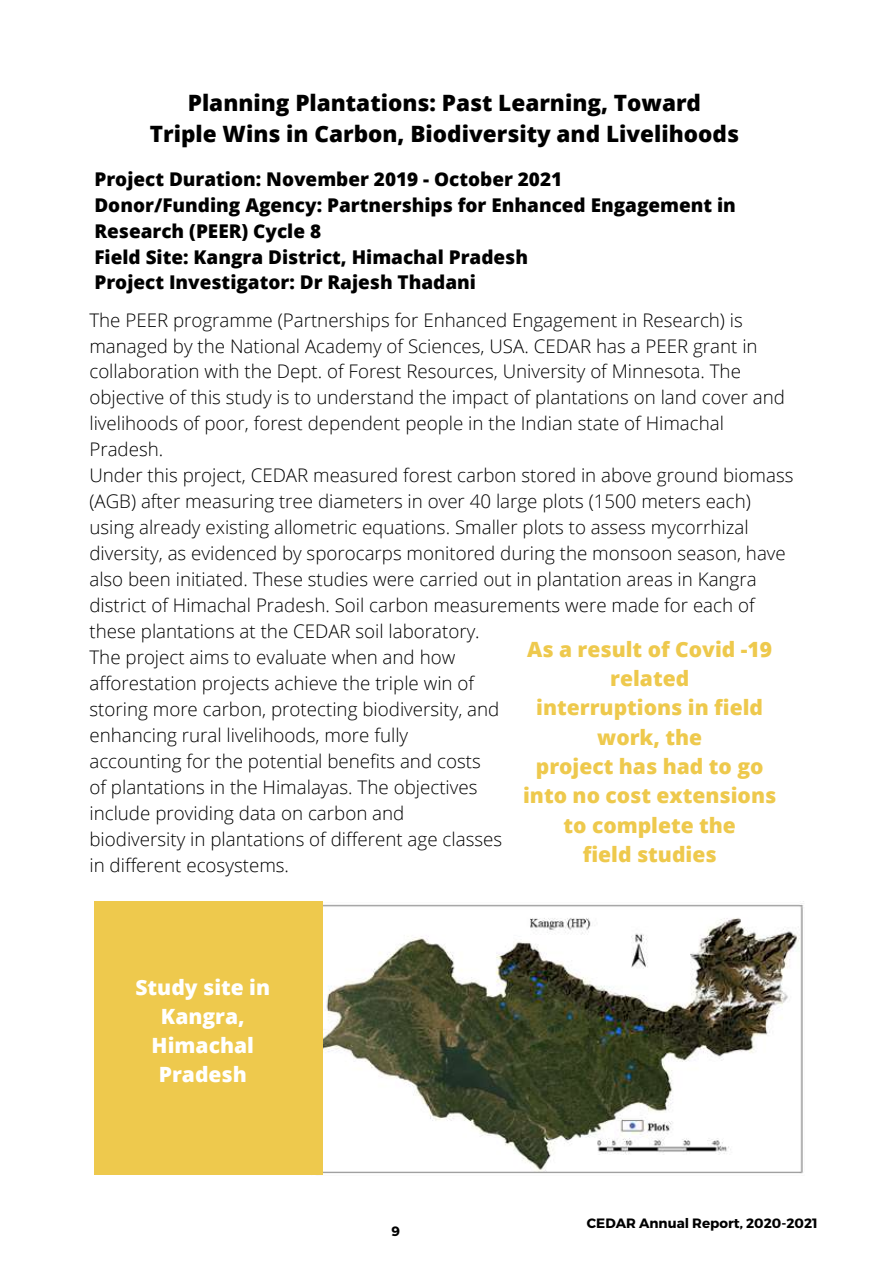
<style>
.page{position:relative;width:894px;height:1264px;background:#fff}
.page>*{position:absolute;margin:0;border:0;box-sizing:border-box;transform-origin:0 0}
.t1{font:800 22.5px/31.5px "Open Sans";color:#000;text-align:center}
.t2{font:800 21px/29.2px "Open Sans";color:#eec94d;text-align:center}
.t3{font:800 21px/29.2px "Open Sans";color:#fff;text-align:center}
.t4{font:800 18.9px/26px "Open Sans";color:#000}
.t5{font:300 18.75px/26px "Open Sans";color:#000}
.t6{font:700 13.5px "Montserrat";color:#000}
</style>
<div class="page">
<img style="left:323px;top:901px;width:481px;height:273px">
<div style="left:94px;top:901px;width:229px;height:274px;background:#eec94d"></div>
<p class="t1" style="left:150px;top:86px;width:590px">Planning Plantations: Past Learning, Toward<br>Triple Wins in Carbon, Biodiversity and Livelihoods</p>
<p class="t4" style="left:94px;top:165px;width:642px">Project Duration: November 2019 - October 2021<br>Donor/Funding Agency: Partnerships for Enhanced Engagement in Research (PEER) Cycle 8<br>Field Site: Kangra District, Himachal Pradesh<br>Project Investigator: Dr Rajesh Thadani</p>
<p class="t5" style="left:89px;top:306px;width:705px">The PEER programme (Partnerships for Enhanced Engagement in Research) is managed by the National Academy of Sciences, USA. CEDAR has a PEER grant in collaboration with the Dept. of Forest Resources, University of Minnesota. The objective of this study is to understand the impact of plantations on land cover and livelihoods of poor, forest dependent people in the Indian state of Himachal Pradesh.<br>Under this project, CEDAR measured forest carbon stored in above ground biomass (AGB) after measuring tree diameters in over 40 large plots (1500 meters each) using already existing allometric equations. Smaller plots to assess mycorrhizal diversity, as evidenced by sporocarps monitored during the monsoon season, have also been initiated. These studies were carried out in plantation areas in Kangra district of Himachal Pradesh. Soil carbon measurements were made for each of these plantations at the CEDAR soil laboratory.</p>
<p class="t2" style="left:523px;top:634px;width:254px">As a result of Covid -19 related<br>interruptions in field work, the<br>project has had to go into no cost extensions to complete the<br>field studies</p>
<p class="t5" style="left:89px;top:644px;width:414px">The project aims to evaluate when and how afforestation projects achieve the triple win of storing more carbon, protecting biodiversity, and enhancing rural livelihoods, more fully accounting for the potential benefits and costs<br>of plantations in the Himalayas. The objectives include providing data on carbon and biodiversity in plantations of different age classes in different ecosystems.</p>
<p class="t3" style="left:135px;top:971px;width:136px">Study site in<br>Kangra,<br>Himachal<br>Pradesh</p>
<p class="t6" style="left:391px;top:1222px;width:10px">9</p>
<p class="t6" style="left:586px;top:1214px;width:232px">CEDAR Annual Report, 2020-2021</p>
</div>
